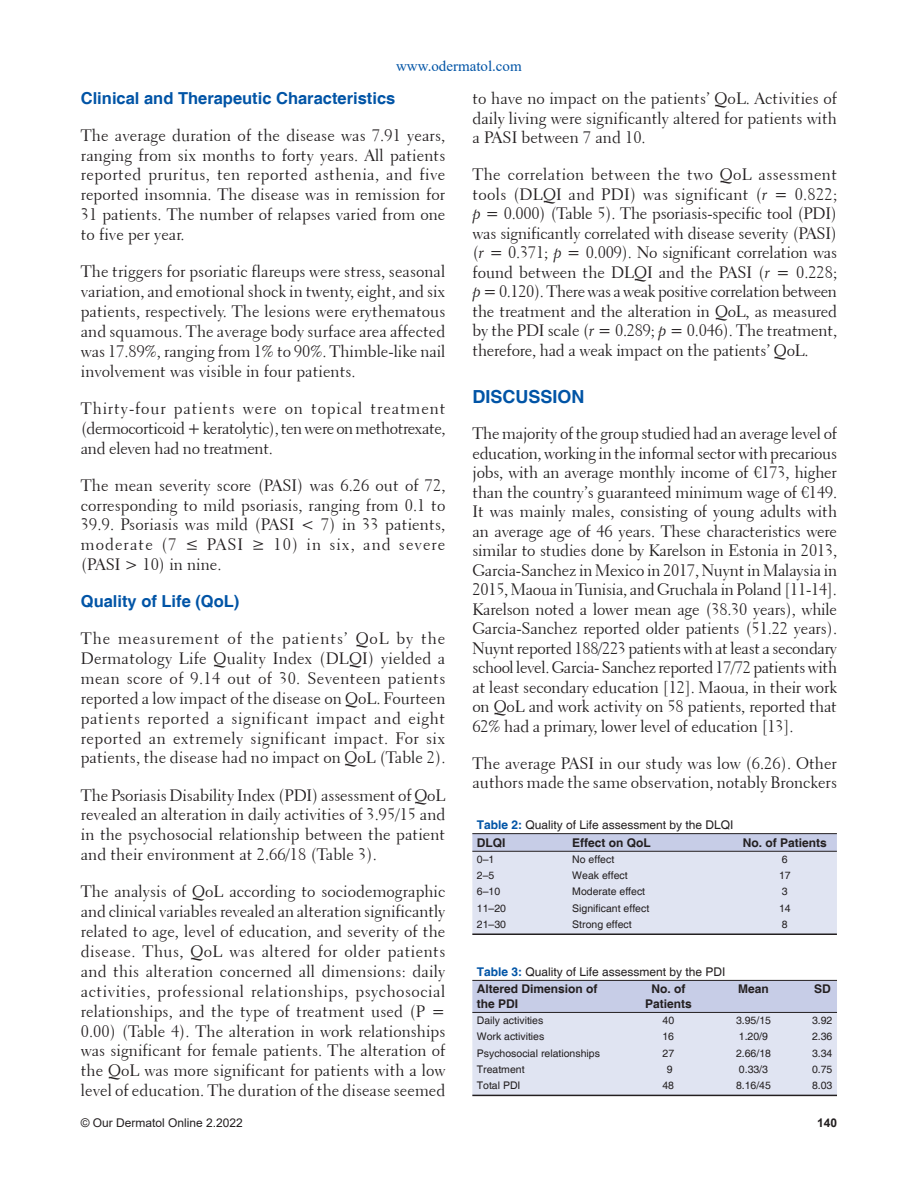
<style>
.page{position:relative;width:918px;height:1188px;background:#fff}
.page>*{position:absolute;margin:0;border:0;box-sizing:border-box;transform-origin:0 0}
.t1{font:700 18px "Helvetica";color:#0154a6}
.t2{font:16.5px/20px "Transitional 521 BT Roman A";color:#231f20;text-align:justify}
.t3{font:700 16.5px "Helvetica";color:#0154a6}
.t4{font:15px "Times New Roman";color:#0154a6}
.t5{font:12px/17.2px "Helvetica";color:#231f20}
.t6{font:700 12px/14.4px "Helvetica";color:#231f20;text-align:center}
.t7{font:12px "Arial";color:#231f20}
.t8{font:700 12px "Arial";color:#231f20}
.t9{font:10.5px "Helvetica";color:#231f20}
.s1{font-family:"Transitional 521 BT Cursive A"}
.s2{font-weight:700;color:#0154a6}
.s3{font-weight:700}
</style>
<div class="page">
<svg style="left:472px;top:834px;width:365px;height:99px;background:#dbdfef"></svg>
<hr style="left:472px;top:933px;width:261px;height:2px;background:#231f20">
<hr style="left:733px;top:933px;width:104px;height:2px;background:#231f20">
<hr style="left:472px;top:851px;width:365px;height:1px;background:#231f20">
<hr style="left:472px;top:833px;width:261px;height:1px;background:#231f20">
<hr style="left:733px;top:833px;width:104px;height:1px;background:#231f20">
<svg style="left:472px;top:980px;width:365px;height:116px;background:#d4d8e9"></svg>
<p class="t4" style="left:396px;top:58px;width:127px">www.odermatol.com</p>
<p class="t3" style="left:81px;top:89px;width:316px">Clinical and Therapeutic Characteristics</p>
<p class="t2" style="left:81px;top:125px;width:366px">The average duration of the disease was 7.91 years, ranging from six months to forty years. All patients reported pruritus, ten reported asthenia, and five reported insomnia. The disease was in remission for 31 patients. The number of relapses varied from one to five per year.</p>
<p class="t2" style="left:81px;top:262px;width:366px">The triggers for psoriatic flareups were stress, seasonal variation, and emotional shock in twenty, eight, and six patients, respectively. The lesions were erythematous and squamous. The average body surface area affected was 17.89%, ranging from 1% to 90%. Thimble-like nail involvement was visible in four patients.</p>
<p class="t2" style="left:81px;top:398px;width:366px">Thirty-four patients were on topical treatment (dermocorticoid + keratolytic), ten were on methotrexate, and eleven had no treatment.</p>
<p class="t2" style="left:81px;top:475px;width:366px">The mean severity score (PASI) was 6.26 out of 72, corresponding to mild psoriasis, ranging from 0.1 to 39.9. Psoriasis was mild (PASI &lt; 7) in 33 patients, moderate (7 ≤ PASI ≥ 10) in six, and severe (PASI &gt; 10) in nine.</p>
<p class="t3" style="left:81px;top:592px;width:160px">Quality of Life (QoL)</p>
<p class="t2" style="left:81px;top:629px;width:366px">The measurement of the patients’ QoL by the Dermatology Life Quality Index (DLQI) yielded a mean score of 9.14 out of 30. Seventeen patients reported a low impact of the disease on QoL. Fourteen patients reported a significant impact and eight reported an extremely significant impact. For six patients, the disease had no impact on QoL (Table 2).</p>
<p class="t2" style="left:81px;top:785px;width:366px">The Psoriasis Disability Index (PDI) assessment of QoL revealed an alteration in daily activities of 3.95/15 and in the psychosocial relationship between the patient and their environment at 2.66/18 (Table 3).</p>
<p class="t2" style="left:81px;top:882px;width:366px">The analysis of QoL according to sociodemographic and clinical variables revealed an alteration significantly related to age, level of education, and severity of the disease. Thus, QoL was altered for older patients and this alteration concerned all dimensions: daily activities, professional relationships, psychosocial relationships, and the type of treatment used (P = 0.00) (Table 4). The alteration in work relationships was significant for female patients. The alteration of the QoL was more significant for patients with a low level of education. The duration of the disease seemed</p>
<p class="t2" style="left:473px;top:89px;width:366px;line-height:19.5px">to have no impact on the patients’ QoL. Activities of daily living were significantly altered for patients with a PASI between 7 and 10.</p>
<p class="t2" style="left:472px;top:165px;width:366px;line-height:19.5px">The correlation between the two QoL assessment tools (DLQI and PDI) was significant (<span class="s1">r</span> = 0.822; <span class="s1">p</span> = 0.000) (Table 5). The psoriasis-specific tool (PDI) was significantly correlated with disease severity (PASI) (<span class="s1">r</span> = 0.371; <span class="s1">p</span> = 0.009). No significant correlation was found between the DLQI and the PASI (<span class="s1">r</span> = 0.228; <span class="s1">p</span> = 0.120). There was a weak positive correlation between the treatment and the alteration in QoL, as measured by the PDI scale (<span class="s1">r</span> = 0.289; <span class="s1">p</span> = 0.046). The treatment, therefore, had a weak impact on the patients’ QoL.</p>
<p class="t1" style="left:472px;top:386px;width:114px">DISCUSSION</p>
<p class="t2" style="left:472px;top:424px;width:366px;line-height:19.5px">The majority of the group studied had an average level of education, working in the informal sector with precarious jobs, with an average monthly income of €173, higher than the country’s guaranteed minimum wage of €149.<br>It was mainly males, consisting of young adults with an average age of 46 years. These characteristics were similar to studies done by Karelson in Estonia in 2013, Garcia-Sanchez in Mexico in 2017, Nuynt in Malaysia in 2015, Maoua in Tunisia, and Gruchala in Poland [11-14].<br>Karelson noted a lower mean age (38.30 years), while Garcia-Sanchez reported older patients (51.22 years).<br>Nuynt reported 188/223 patients with at least a secondary school level. Garcia- Sanchez reported 17/72 patients with at least secondary education [12]. Maoua, in their work on QoL and work activity on 58 patients, reported that 62% had a primary, lower level of education [13].</p>
<p class="t2" style="left:472px;top:753px;width:366px;line-height:19.5px">The average PASI in our study was low (6.26). Other authors made the same observation, notably Bronckers</p>
<p class="t5" style="left:477px;top:817px;width:258px"><span class="s2">Table 2:</span> Quality of Life assessment by the DLQI<br><span class="s3">DLQI</span></p>
<p class="t6" style="left:572px;top:835px;width:80px">Effect on QoL</p>
<p class="t6" style="left:743px;top:835px;width:86px">No. of Patients</p>
<p class="t9" style="left:477px;top:853px;width:19px">0–1</p>
<p class="t9" style="left:572px;top:853px;width:44px">No effect</p>
<p class="t9" style="left:782px;top:853px;width:7px">6</p>
<p class="t9" style="left:477px;top:870px;width:19px">2–5</p>
<p class="t9" style="left:572px;top:870px;width:57px">Weak effect</p>
<p class="t9" style="left:779px;top:870px;width:13px">17</p>
<p class="t9" style="left:477px;top:886px;width:25px">6–10</p>
<p class="t9" style="left:572px;top:886px;width:74px">Moderate effect</p>
<p class="t9" style="left:782px;top:886px;width:7px">3</p>
<p class="t9" style="left:477px;top:902px;width:31px">11–20</p>
<p class="t9" style="left:572px;top:902px;width:79px">Significant effect</p>
<p class="t9" style="left:779px;top:902px;width:13px">14</p>
<p class="t9" style="left:477px;top:918px;width:31px">21–30</p>
<p class="t9" style="left:572px;top:918px;width:61px">Strong effect</p>
<p class="t9" style="left:782px;top:918px;width:7px">8</p>
<p class="t5" style="left:477px;top:963px;width:250px"><span class="s2">Table 3:</span> Quality of Life assessment by the PDI<br><span class="s3">Altered Dimension of</span></p>
<p class="t6" style="left:477px;top:996px;width:43px">the PDI</p>
<p class="t6" style="left:645px;top:982px;width:48px">No. of<br>Patients</p>
<p class="t6" style="left:738px;top:982px;width:32px">Mean</p>
<p class="t6" style="left:814px;top:982px;width:18px">SD</p>
<p class="t9" style="left:477px;top:1015px;width:68px">Daily activities</p>
<p class="t9" style="left:663px;top:1015px;width:13px">40</p>
<p class="t9" style="left:736px;top:1015px;width:36px">3.95/15</p>
<p class="t9" style="left:812px;top:1015px;width:22px">3.92</p>
<p class="t9" style="left:477px;top:1031px;width:69px">Work activities</p>
<p class="t9" style="left:662px;top:1031px;width:13px">16</p>
<p class="t9" style="left:739px;top:1031px;width:31px">1.20/9</p>
<p class="t9" style="left:812px;top:1031px;width:22px">2.36</p>
<p class="t9" style="left:477px;top:1047px;width:125px">Psychosocial relationships</p>
<p class="t9" style="left:663px;top:1047px;width:13px">27</p>
<p class="t9" style="left:736px;top:1047px;width:36px">2.66/18</p>
<p class="t9" style="left:812px;top:1047px;width:22px">3.34</p>
<p class="t9" style="left:477px;top:1063px;width:49px">Treatment</p>
<p class="t9" style="left:667px;top:1063px;width:7px">9</p>
<p class="t9" style="left:739px;top:1063px;width:31px">0.33/3</p>
<p class="t9" style="left:812px;top:1063px;width:22px">0.75</p>
<p class="t9" style="left:477px;top:1079px;width:45px">Total PDI</p>
<p class="t9" style="left:662px;top:1079px;width:13px">48</p>
<p class="t9" style="left:736px;top:1079px;width:36px">8.16/45</p>
<p class="t9" style="left:812px;top:1079px;width:22px">8.03</p>
<p class="t7" style="left:81px;top:1116px;width:164px">© Our Dermatol Online 2.2022</p>
<p class="t8" style="left:817px;top:1116px;width:22px">140</p>
</div>
